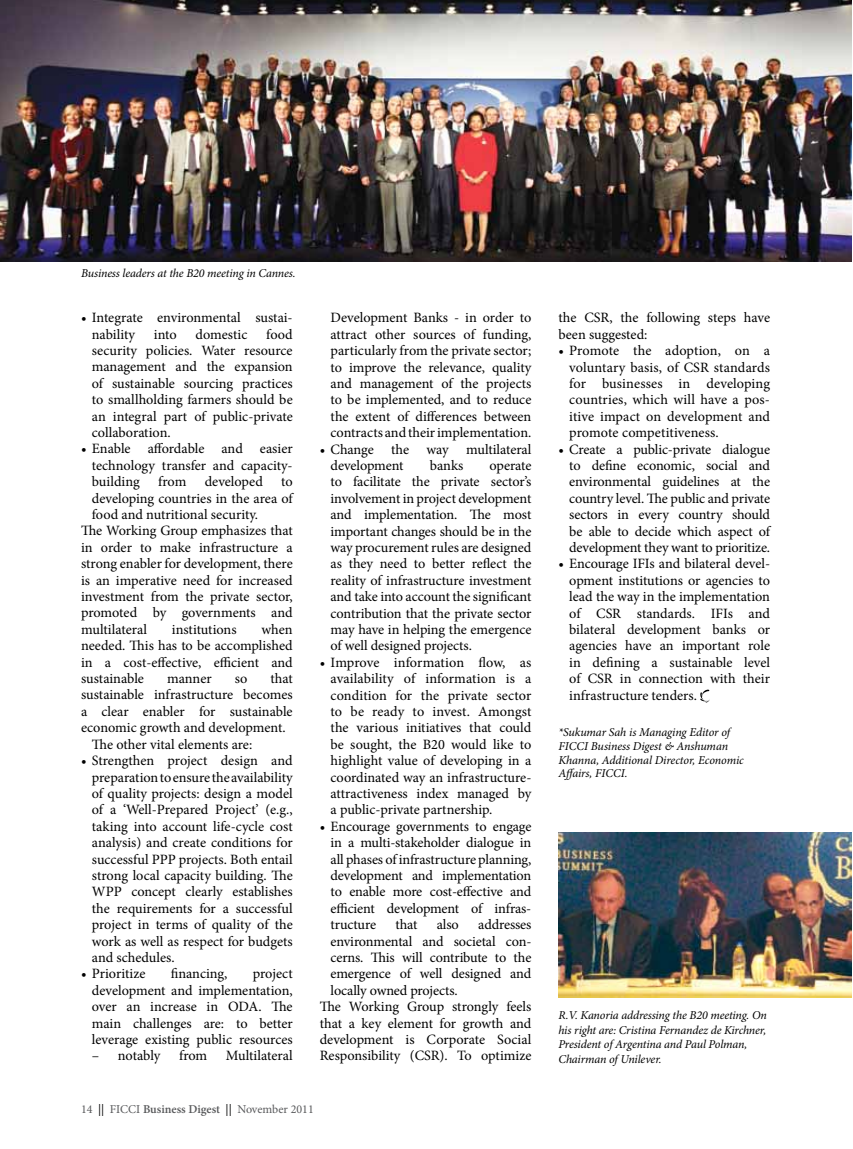
<style>
.page{position:relative;width:853px;height:1149px;background:#fff}
.page>*{position:absolute;margin:0;border:0;box-sizing:border-box;transform-origin:0 0}
.t1{font:14.25px/16.4px "Minion Pro";letter-spacing:-.005em;color:#000;text-align:justify}
.t2{font:italic 12px/13.8px "Minion Pro";letter-spacing:-.01em;color:#000}
.t3{font:12px "Minion Pro";color:#58595b}
.s1{color:#000}
.s2{font-weight:600}
</style>
<div class="page">
<img style="left:558px;top:832px;width:293px;height:165px">
<img style="left:0;top:0;width:850px;height:261px">
<svg style="left:700px;top:689px;width:9px;height:13px"></svg>
<p class="t2" style="left:81px;top:266px;width:216px">Business leaders at the B20 meeting in Cannes.</p>
<p class="t1" style="left:92px;top:309px;width:202px;text-indent:-11px">• Integrate environmental sustai&shy;nability</p>
<p class="t1" style="left:92px;top:326px;width:202px;text-indent:174px">food security policies. Water resource management and the expansion of sustainable sourcing practices to smallholding farmers should be an integral part of public-private collaboration.</p>
<p class="t1" style="left:92px;top:440px;width:202px;text-indent:-11px">• Enable affordable and easier technology transfer and capacity&shy;building</p>
<p class="t1" style="left:154px;top:326px;width:24px">into</p>
<p class="t1" style="left:195px;top:326px;width:53px">domestic</p>
<p class="t1" style="left:158px;top:473px;width:30px">from</p>
<p class="t1" style="left:204px;top:473px;width:60px">developed</p>
<p class="t1" style="left:281px;top:473px;width:13px">to</p>
<p class="t1" style="left:92px;top:490px;width:202px">developing countries in the area of</p>
<p class="t1" style="left:92px;top:506px;width:168px">food and nutritional security.</p>
<p class="t1" style="left:81px;top:522px;width:213px">The Working Group emphasizes that</p>
<p class="t1" style="left:81px;top:539px;width:213px">in order to make infrastructure a</p>
<p class="t1" style="left:81px;top:555px;width:213px">strong enabler for development, there</p>
<p class="t1" style="left:81px;top:572px;width:213px">is an imperative need for increased</p>
<p class="t1" style="left:81px;top:588px;width:213px">investment from the private sector,</p>
<p class="t1" style="left:81px;top:604px;width:213px">promoted by governments and</p>
<p class="t1" style="left:81px;top:621px;width:67px">multilateral</p>
<p class="t1" style="left:172px;top:621px;width:66px">institutions</p>
<p class="t1" style="left:81px;top:621px;width:213px;text-indent:180px">when needed. This has to be accomplished in a cost-effective, efficient and sustainable</p>
<p class="t1" style="left:167px;top:670px;width:46px">manner</p>
<p class="t1" style="left:235px;top:670px;width:14px">so</p>
<p class="t1" style="left:270px;top:670px;width:24px">that</p>
<p class="t1" style="left:81px;top:686px;width:213px">sustainable infrastructure becomes</p>
<p class="t1" style="left:81px;top:703px;width:213px">a clear enabler for sustainable</p>
<p class="t1" style="left:81px;top:719px;width:206px">economic growth and development.</p>
<p class="t1" style="left:92px;top:735px;width:162px">The other vital elements are:</p>
<p class="t1" style="left:92px;top:752px;width:202px;text-indent:-11px">• Strengthen project design and preparation to ensure the availability of quality projects: design a model of a ‘Well-Prepared Project’ (e.g., taking into account life-cycle cost analysis) and create conditions for successful PPP projects. Both entail strong local capacity building. The WPP concept clearly establishes the requirements for a successful project in terms of quality of the work as well as respect for budgets and schedules.</p>
<p class="t1" style="left:81px;top:965px;width:66px">• Prioritize</p>
<p class="t1" style="left:171px;top:965px;width:58px">financing,</p>
<p class="t1" style="left:92px;top:965px;width:202px;text-indent:161px">project development and implementation, over an increase in ODA. The main challenges are: to better leverage existing public resources</p>
<p class="t1" style="left:92px;top:1047px;width:70px">– notably</p>
<p class="t1" style="left:179px;top:1047px;width:30px">from</p>
<p class="t1" style="left:226px;top:1047px;width:68px">Multilateral</p>
<p class="t1" style="left:330px;top:309px;width:202px">Development Banks - in order to attract other sources of funding, particularly from the private sector; to improve the relevance, quality and management of the projects to be implemented, and to reduce the extent of differences between contracts and their implementation.</p>
<p class="t1" style="left:330px;top:440px;width:202px;text-indent:-11px">• Change the way multilateral development</p>
<p class="t1" style="left:430px;top:457px;width:35px">banks</p>
<p class="t1" style="left:330px;top:457px;width:202px;text-indent:159px">operate to facilitate the private sector’s involvement in project development and implementation. The most important changes should be in the way procurement rules are designed as they need to better reflect the reality of infrastructure investment and take into account the significant contribution that the private sector may have in helping the emergence of well designed projects.</p>
<p class="t1" style="left:330px;top:654px;width:202px;text-indent:-11px">• Improve information flow, as availability of information is a condition for the private sector to be ready to invest. Amongst the various initiatives that could be sought, the B20 would like to highlight value of developing in a coordinated way an infrastructure&shy;attractiveness index managed by a public-private partnership.</p>
<p class="t1" style="left:330px;top:817px;width:202px;text-indent:-11px">• Encourage governments to engage in a multi-stakeholder dialogue in all phases of infrastructure planning, development and implementation to enable more cost-effective and efficient development of infras&shy;tructure</p>
<p class="t1" style="left:395px;top:916px;width:23px">that</p>
<p class="t1" style="left:436px;top:916px;width:24px">also</p>
<p class="t1" style="left:478px;top:916px;width:55px">addresses</p>
<p class="t1" style="left:330px;top:932px;width:202px">environmental and societal con-</p>
<p class="t1" style="left:330px;top:949px;width:202px">cerns. This will contribute to the</p>
<p class="t1" style="left:330px;top:965px;width:202px">emergence of well designed and</p>
<p class="t1" style="left:330px;top:981px;width:128px">locally owned projects.</p>
<p class="t1" style="left:319px;top:998px;width:213px">The Working Group strongly feels</p>
<p class="t1" style="left:319px;top:1014px;width:213px">that a key element for growth and</p>
<p class="t1" style="left:319px;top:1030px;width:213px">development is Corporate Social</p>
<p class="t1" style="left:319px;top:1047px;width:213px">Responsibility (CSR). To optimize</p>
<p class="t3" style="left:81px;top:1100px;width:234px">14 <span class="s1">||</span> FICCI <span class="s2">Business Digest</span> <span class="s1">||</span> November 2011</p>
<p class="t1" style="left:558px;top:309px;width:213px">the CSR, the following steps have been suggested:</p>
<p class="t1" style="left:569px;top:342px;width:202px;text-indent:-11px">• Promote the adoption, on a voluntary basis, of CSR standards for businesses in developing countries, which will have a pos&shy;itive impact on development and promote competitiveness.</p>
<p class="t1" style="left:569px;top:440px;width:202px;text-indent:-11px">• Create a public-private dialogue to define economic, social and environmental guidelines at the country level. The public and private sectors in every country should be able to decide which aspect of development they want to prioritize.</p>
<p class="t1" style="left:569px;top:555px;width:202px;text-indent:-11px">• Encourage IFIs and bilateral devel&shy;opment institutions or agencies to lead the way in the implementation of CSR standards. IFIs and bilateral development banks or agencies have an important role in defining a sustainable level of CSR in connection with their infrastructure tenders.</p>
<p class="t2" style="left:558px;top:725px;width:187px">*Sukumar Sah is Managing Editor of<br>FICCI Business Digest &amp; Anshuman<br>Khanna, Additional Director, Economic<br>Affairs, FICCI.</p>
<p class="t2" style="left:558px;top:1007px;width:210px;line-height:14.4px">R.V. Kanoria addressing the B20 meeting. On his right are: Cristina Fernandez de Kirchner, President of Argentina and Paul Polman, Chairman of Unilever.</p>
</div>
